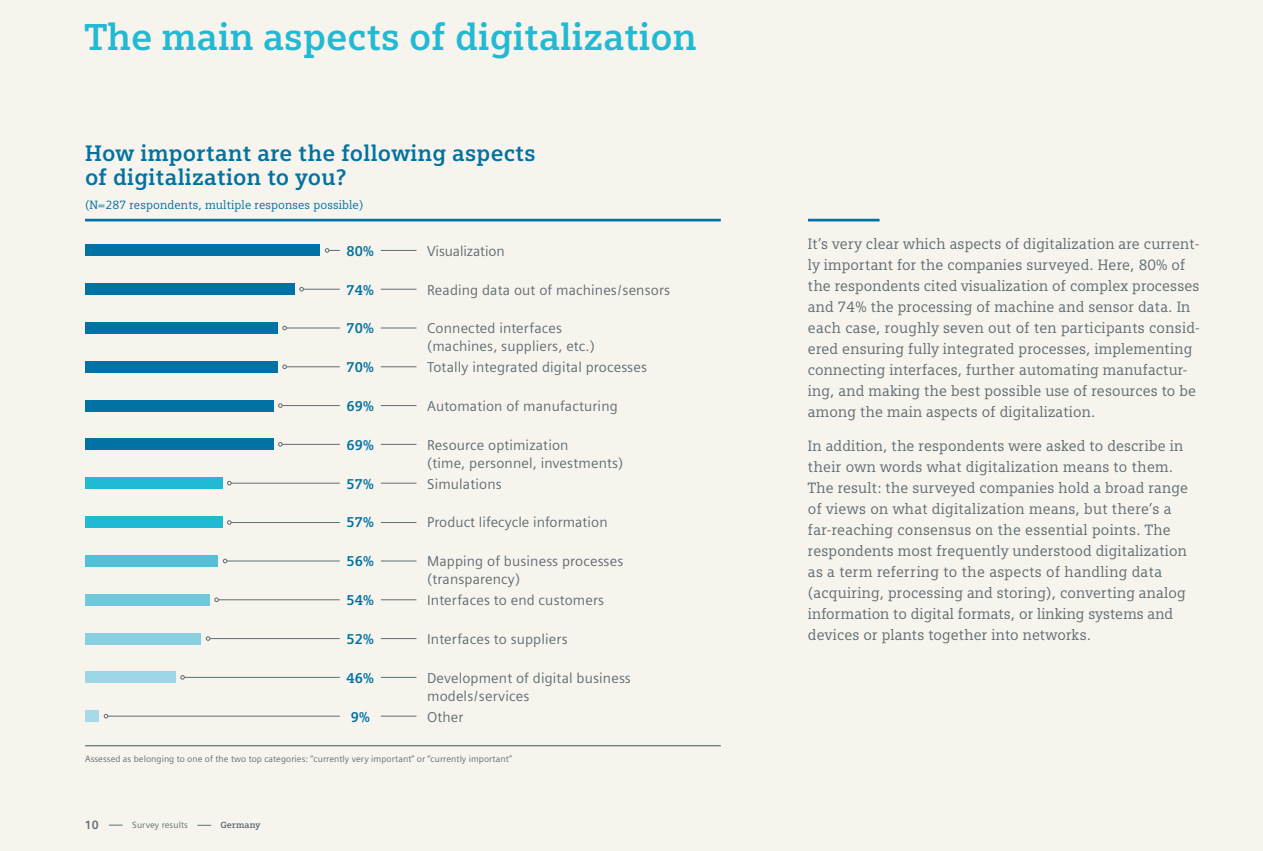
<style>
.page{position:relative;width:1263px;height:851px;background:#fff}
.page>*{position:absolute;margin:0;border:0;box-sizing:border-box;transform-origin:0 0}
.t1{font:700 37.5px "Siemens Slab";color:#22b9d3}
.t2{font:700 22.5px/24px "Siemens Slab";letter-spacing:.01em;color:#0072a3}
.t3{font:15px/21px "Siemens Slab";letter-spacing:.01em;color:#5e6d74}
.t4{font:14.25px/18px "Siemens Sans";letter-spacing:.01em;color:#5e6d74}
.t5{font:700 14.25px "Siemens Slab";letter-spacing:.01em;color:#0072a3}
.t6{font:14.25px "Siemens Sans";letter-spacing:-.01em;color:#5e6d74}
.t7{font:12px "Siemens Slab";letter-spacing:.01em;color:#0072a3}
.t8{font:700 12px "Siemens Sans";color:#5e6d74}
.t9{font:9px "Siemens Sans";letter-spacing:.01em;color:#5e6d74}
.t10{font:700 9px "Siemens Slab";letter-spacing:.01em;color:#5e6d74}
</style>
<div class="page">
<div style="left:0;top:0;width:1263px;height:850px;background:#f7f4ed"></div>
<hr style="left:85px;top:745px;width:636px;height:1px;background:#5e6d74">
<hr style="left:808px;top:219px;width:71px;height:2px;background:#0072a3">
<div style="left:85px;top:245px;width:235px;height:11px;background:#0072a3"></div>
<svg style="left:325px;top:248px;width:15px;height:5px"></svg>
<hr style="left:381px;top:250px;width:35px;height:1px;background:#5e6d74">
<div style="left:85px;top:283px;width:209px;height:12px;background:#0072a3"></div>
<hr style="left:303px;top:289px;width:37px;height:1px;background:#5e6d74">
<svg style="left:299px;top:287px;width:5px;height:4px"></svg>
<hr style="left:381px;top:289px;width:35px;height:1px;background:#5e6d74">
<div style="left:85px;top:322px;width:192px;height:11px;background:#0072a3"></div>
<hr style="left:286px;top:327px;width:54px;height:1px;background:#5e6d74">
<svg style="left:282px;top:326px;width:5px;height:4px"></svg>
<hr style="left:381px;top:327px;width:35px;height:1px;background:#5e6d74">
<div style="left:85px;top:361px;width:192px;height:11px;background:#0072a3"></div>
<hr style="left:286px;top:366px;width:54px;height:1px;background:#5e6d74">
<svg style="left:282px;top:364px;width:5px;height:5px"></svg>
<hr style="left:381px;top:366px;width:35px;height:1px;background:#5e6d74">
<div style="left:85px;top:438px;width:188px;height:12px;background:#0072a3"></div>
<hr style="left:282px;top:444px;width:58px;height:1px;background:#5e6d74">
<svg style="left:278px;top:442px;width:5px;height:4px"></svg>
<hr style="left:381px;top:444px;width:35px;height:1px;background:#5e6d74">
<div style="left:85px;top:477px;width:137px;height:11px;background:#22b9d3"></div>
<hr style="left:231px;top:482px;width:109px;height:1px;background:#5e6d74">
<svg style="left:227px;top:481px;width:5px;height:4px"></svg>
<hr style="left:381px;top:482px;width:35px;height:1px;background:#5e6d74">
<div style="left:85px;top:594px;width:124px;height:11px;background:#70c8dc"></div>
<hr style="left:218px;top:599px;width:122px;height:1px;background:#5e6d74">
<svg style="left:214px;top:597px;width:5px;height:5px"></svg>
<hr style="left:381px;top:599px;width:35px;height:1px;background:#5e6d74">
<div style="left:85px;top:633px;width:116px;height:11px;background:#88cfe1"></div>
<hr style="left:210px;top:638px;width:130px;height:1px;background:#5e6d74">
<svg style="left:206px;top:636px;width:4px;height:4px"></svg>
<hr style="left:381px;top:638px;width:35px;height:1px;background:#5e6d74">
<div style="left:85px;top:516px;width:137px;height:11px;background:#22b9d3"></div>
<hr style="left:231px;top:522px;width:109px;height:1px;background:#5e6d74">
<svg style="left:227px;top:520px;width:5px;height:4px"></svg>
<hr style="left:381px;top:522px;width:35px;height:1px;background:#5e6d74">
<div style="left:85px;top:671px;width:90px;height:11px;background:#9dd6e6"></div>
<hr style="left:184px;top:676px;width:156px;height:1px;background:#5e6d74">
<svg style="left:180px;top:675px;width:5px;height:4px"></svg>
<hr style="left:381px;top:676px;width:35px;height:1px;background:#5e6d74">
<div style="left:85px;top:710px;width:14px;height:11px;background:#a7dae8"></div>
<hr style="left:108px;top:715px;width:232px;height:1px;background:#5e6d74">
<svg style="left:104px;top:713px;width:4px;height:5px"></svg>
<hr style="left:381px;top:715px;width:35px;height:1px;background:#5e6d74">
<div style="left:85px;top:555px;width:133px;height:11px;background:#52c0d7"></div>
<hr style="left:227px;top:560px;width:113px;height:1px;background:#5e6d74">
<svg style="left:223px;top:558px;width:4px;height:5px"></svg>
<hr style="left:381px;top:560px;width:35px;height:1px;background:#5e6d74">
<div style="left:85px;top:400px;width:188px;height:11px;background:#0072a3"></div>
<hr style="left:282px;top:405px;width:58px;height:1px;background:#5e6d74">
<svg style="left:278px;top:403px;width:5px;height:5px"></svg>
<hr style="left:381px;top:405px;width:35px;height:1px;background:#5e6d74">
<hr style="left:85px;top:219px;width:636px;height:2px;background:#0072a3">
<svg style="left:197px;top:824px;width:14px;height:1px"></svg>
<svg style="left:109px;top:824px;width:14px;height:1px"></svg>
<h1 class="t1" style="left:85px;top:15px;width:614px">The main aspects of digitalization</h1>
<h2 class="t2" style="left:85px;top:141px;width:452px">How important are the following aspects of digitalization to you?</h2>
<p class="t7" style="left:85px;top:197px;width:280px">(N=287 respondents, multiple responses possible)</p>
<p class="t5" style="left:347px;top:242px;width:29px">80%</p>
<p class="t5" style="left:347px;top:281px;width:29px">74%</p>
<p class="t5" style="left:347px;top:320px;width:29px">70%</p>
<p class="t5" style="left:347px;top:359px;width:29px">70%</p>
<p class="t5" style="left:347px;top:397px;width:29px">69%</p>
<p class="t5" style="left:347px;top:436px;width:29px">69%</p>
<p class="t5" style="left:347px;top:475px;width:29px">57%</p>
<p class="t5" style="left:347px;top:513px;width:29px">57%</p>
<p class="t5" style="left:347px;top:553px;width:29px">56%</p>
<p class="t5" style="left:347px;top:591px;width:29px">54%</p>
<p class="t5" style="left:347px;top:630px;width:29px">52%</p>
<p class="t5" style="left:347px;top:669px;width:29px">46%</p>
<p class="t5" style="left:351px;top:708px;width:21px">9%</p>
<p class="t6" style="left:427px;top:243px;width:79px">Visualization</p>
<p class="t4" style="left:427px;top:281px;width:245px">Reading data out of machines/sensors</p>
<p class="t4" style="left:427px;top:319px;width:169px">Connected interfaces (machines, suppliers, etc.)</p>
<p class="t4" style="left:427px;top:358px;width:221px">Totally integrated digital processes</p>
<p class="t4" style="left:427px;top:397px;width:192px">Automation of manufacturing</p>
<p class="t4" style="left:427px;top:436px;width:198px">Resource optimization<br>(time, personnel, investments)</p>
<p class="t4" style="left:427px;top:474px;width:76px">Simulations</p>
<p class="t4" style="left:427px;top:513px;width:182px">Product lifecycle information</p>
<p class="t4" style="left:427px;top:552px;width:198px">Mapping of business processes (transparency)</p>
<p class="t4" style="left:427px;top:591px;width:179px">Interfaces to end customers</p>
<p class="t4" style="left:427px;top:630px;width:142px">Interfaces to suppliers</p>
<p class="t4" style="left:427px;top:668px;width:205px">Development of digital business models/services</p>
<p class="t4" style="left:427px;top:707px;width:38px">Other</p>
<p class="t9" style="left:85px;top:753px;width:428px">Assessed as belonging to one of the two top categories: “currently very important” or “currently important”</p>
<p class="t8" style="left:85px;top:818px;width:15px">10</p>
<p class="t9" style="left:132px;top:819px;width:57px">Survey results</p>
<p class="t10" style="left:220px;top:819px;width:41px">Germany</p>
<p class="t3" style="left:808px;top:233px;width:393px">It’s very clear which aspects of digitalization are current&shy;ly important for the companies surveyed. Here, 80% of the respondents cited visualization of complex processes and 74% the processing of machine and sensor data. In each case, roughly seven out of ten participants consid&shy;ered ensuring fully integrated processes, implementing connecting interfaces, further automating manufactur&shy;ing, and making the best possible use of resources to be among the main aspects of digitalization.</p>
<p class="t3" style="left:808px;top:435px;width:382px">In addition, the respondents were asked to describe in their own words what digitalization means to them.<br>The result: the surveyed companies hold a broad range of views on what digitalization means, but there’s a far-reaching consensus on the essential points. The respondents most frequently understood digitalization as a term referring to the aspects of handling data (acquiring, processing and storing), converting analog information to digital formats, or linking systems and devices or plants together into networks.</p>
</div>
